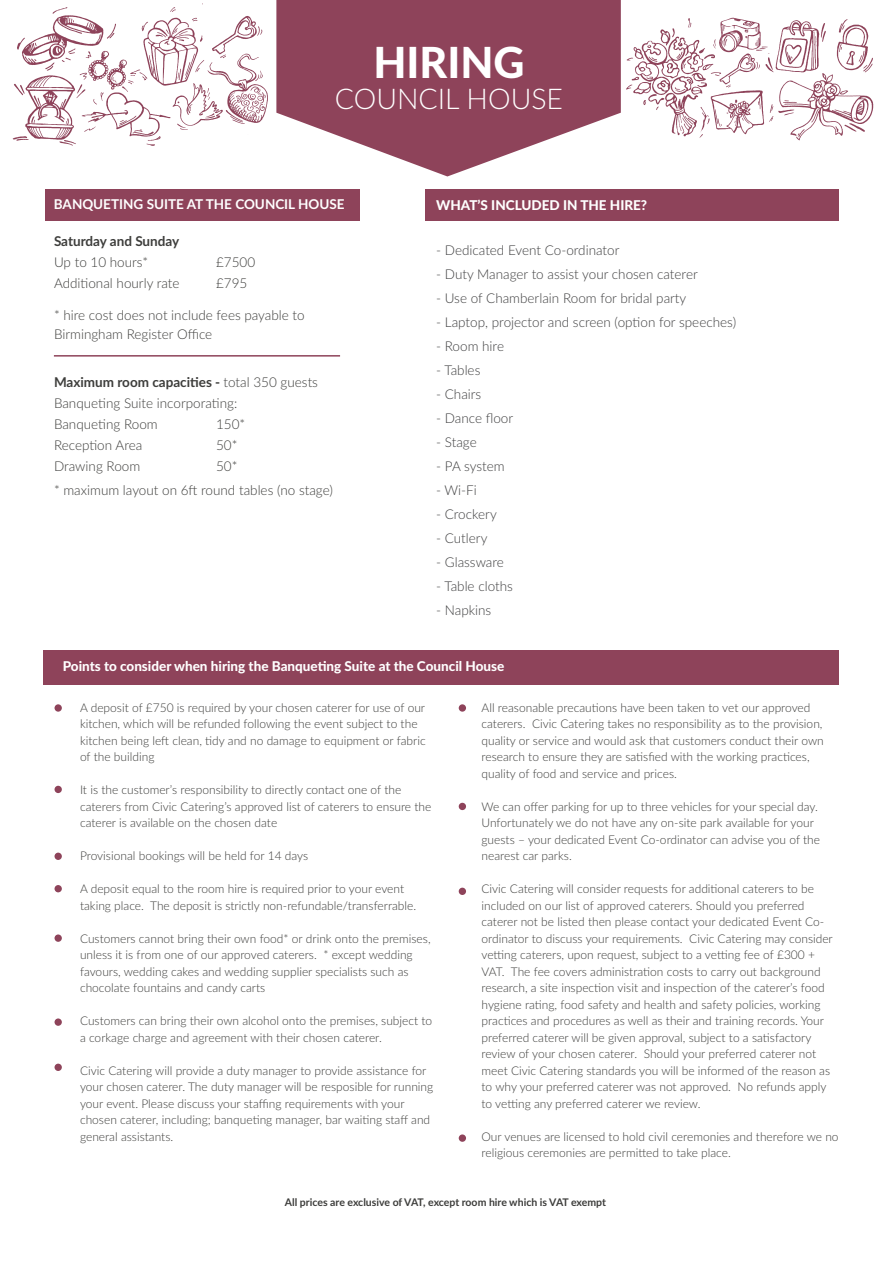
<style>
.page{position:relative;width:893px;height:1263px;background:#fff}
.page>*{position:absolute;margin:0;border:0;box-sizing:border-box;transform-origin:0 0}
.t1{font:800 42.9px "Lato";color:#fff}
.t2{font:300 28.5px "Lato";color:#fff}
.t3{font:300 13.5px/21px "Lato";color:#3d3d3b}
.t4{font:300 13.5px "Lato";color:#3e3e3f}
.t5{font:800 13.5px "Lato";color:#fff}
.t6{font:700 13.5px "Lato";color:#fff}
.t7{font:700 13.5px "Lato";color:#3d3d3b}
.t8{font:300 12px/16.5px "Lato";color:#3d3d3b}
.t9{font:700 10.5px "Lato";color:#3d3d3b}
.s1{font-weight:700}
</style>
<div class="page">
<div style="left:425px;top:190px;width:414px;height:31px;background:#8e435a"></div>
<svg style="left:276px;top:0;width:345px;height:176px;fill:#8e435a"></svg>
<svg style="left:13px;top:3px;width:255px;height:143px"></svg>
<svg style="left:626px;top:18px;width:247px;height:122px"></svg>
<div style="left:45px;top:189px;width:314px;height:31px;background:#8e435a"></div>
<div style="left:44px;top:651px;width:795px;height:34px;background:#8e435a"></div>
<div style="left:55px;top:704px;width:7px;height:8px;background:#8e435a;border-radius:50%"></div>
<div style="left:55px;top:786px;width:7px;height:7px;background:#8e435a;border-radius:50%"></div>
<div style="left:55px;top:853px;width:7px;height:7px;background:#8e435a;border-radius:50%"></div>
<div style="left:55px;top:885px;width:7px;height:7px;background:#8e435a;border-radius:50%"></div>
<div style="left:55px;top:934px;width:7px;height:8px;background:#8e435a;border-radius:50%"></div>
<div style="left:55px;top:1018px;width:7px;height:8px;background:#8e435a;border-radius:50%"></div>
<div style="left:55px;top:1064px;width:7px;height:7px;background:#8e435a;border-radius:50%"></div>
<div style="left:459px;top:1134px;width:7px;height:8px;background:#8e435a;border-radius:50%"></div>
<div style="left:459px;top:888px;width:7px;height:7px;background:#8e435a;border-radius:50%"></div>
<div style="left:459px;top:803px;width:7px;height:7px;background:#8e435a;border-radius:50%"></div>
<div style="left:459px;top:704px;width:7px;height:8px;background:#8e435a;border-radius:50%"></div>
<hr style="left:54px;top:355px;width:286px;height:2px;background:#8e435a">
<h1 class="t1" style="left:373px;top:30px;width:153px">HIRING</h1>
<h2 class="t2" style="left:335px;top:79px;width:230px">COUNCIL HOUSE</h2>
<p class="t6" style="left:54px;top:194px;width:292px">BANQUETING SUITE AT THE COUNCIL HOUSE</p>
<p class="t7" style="left:54px;top:231px;width:127px">Saturday and Sunday</p>
<p class="t3" style="left:54px;top:251px;width:96px">Up to 10 hours*</p>
<p class="t3" style="left:216px;top:251px;width:41px">£7500</p>
<p class="t3" style="left:54px;top:272px;width:127px">Additional hourly rate</p>
<p class="t3" style="left:216px;top:272px;width:33px">£795</p>
<p class="t3" style="left:54px;top:305px;width:252px;line-height:19.5px">* hire cost does not include fees payable to<br>Birmingham Register Office</p>
<p class="t3" style="left:54px;top:371px;width:265px"><span class="s1">Maximum room capacities -</span> total 350 guests<br>Banqueting Suite incorporating:<br>Banqueting Room</p>
<p class="t3" style="left:216px;top:413px;width:31px">150*</p>
<p class="t3" style="left:54px;top:434px;width:90px">Reception Area</p>
<p class="t3" style="left:216px;top:434px;width:23px">50*</p>
<p class="t3" style="left:54px;top:455px;width:88px">Drawing Room</p>
<p class="t3" style="left:54px;top:454px;width:280px;line-height:24px;text-indent:162px">50*<br>* maximum layout on 6ft round tables (no stage)</p>
<p class="t5" style="left:436px;top:195px;width:213px">WHAT’S INCLUDED IN THE HIRE?</p>
<p class="t4" style="left:436px;top:241px;width:185px">- Dedicated Event Co-ordinator</p>
<p class="t4" style="left:436px;top:265px;width:263px">- Duty Manager to assist your chosen caterer</p>
<p class="t4" style="left:436px;top:289px;width:252px">- Use of Chamberlain Room for bridal party</p>
<p class="t4" style="left:436px;top:313px;width:301px">- Laptop, projector and screen (option for speeches)</p>
<p class="t4" style="left:436px;top:337px;width:69px">- Room hire</p>
<p class="t4" style="left:436px;top:361px;width:46px">- Tables</p>
<p class="t4" style="left:436px;top:385px;width:47px">- Chairs</p>
<p class="t4" style="left:436px;top:409px;width:79px">- Dance floor</p>
<p class="t4" style="left:436px;top:433px;width:42px">- Stage</p>
<p class="t4" style="left:436px;top:457px;width:70px">- PA system</p>
<p class="t4" style="left:436px;top:481px;width:42px">- Wi-Fi</p>
<p class="t4" style="left:436px;top:505px;width:62px">- Crockery</p>
<p class="t4" style="left:436px;top:529px;width:53px">- Cutlery</p>
<p class="t4" style="left:436px;top:553px;width:69px">- Glassware</p>
<p class="t4" style="left:436px;top:577px;width:78px">- Table cloths</p>
<p class="t4" style="left:436px;top:601px;width:57px">- Napkins</p>
<p class="t5" style="left:63px;top:656px;width:443px">Points to consider when hiring the Banqueting Suite at the Council House</p>
<p class="t8" style="left:80px;top:699px;width:347px">A deposit of £750 is required by your chosen caterer for use of our kitchen, which will be refunded following the event subject to the kitchen being left clean, tidy and no damage to equipment or fabric of the building</p>
<p class="t8" style="left:80px;top:781px;width:353px">It is the customer’s responsibility to directly contact one of the caterers from Civic Catering’s approved list of caterers to ensure the caterer is available on the chosen date</p>
<p class="t8" style="left:80px;top:847px;width:230px">Provisional bookings will be held for 14 days</p>
<p class="t8" style="left:80px;top:880px;width:338px">A deposit equal to the room hire is required prior to your event taking place. The deposit is strictly non-refundable/transferrable.</p>
<p class="t8" style="left:80px;top:930px;width:352px">Customers cannot bring their own food* or drink onto the premises, unless it is from one of our approved caterers. * except wedding favours, wedding cakes and wedding supplier specialists such as chocolate fountains and candy carts</p>
<p class="t8" style="left:80px;top:1012px;width:354px">Customers can bring their own alcohol onto the premises, subject to a corkage charge and agreement with their chosen caterer.</p>
<p class="t8" style="left:80px;top:1062px;width:355px">Civic Catering will provide a duty manager to provide assistance for your chosen caterer. The duty manager will be resposible for running your event. Please discuss your staffing requirements with your chosen caterer, including; banqueting manager, bar waiting staff and general assistants.</p>
<p class="t8" style="left:481px;top:699px;width:344px">All reasonable precautions have been taken to vet our approved caterers. Civic Catering takes no responsibility as to the provision, quality or service and would ask that customers conduct their own research to ensure they are satisfied with the working practices, quality of food and service and prices.</p>
<p class="t8" style="left:481px;top:798px;width:340px">We can offer parking for up to three vehicles for your special day.<br>Unfortunately we do not have any on-site park available for your guests – your dedicated Event Co-ordinator can advise you of the nearest car parks.</p>
<p class="t8" style="left:481px;top:880px;width:353px">Civic Catering will consider requests for additional caterers to be included on our list of approved caterers. Should you preferred caterer not be listed then please contact your dedicated Event Co&shy;ordinator to discuss your requirements. Civic Catering may consider vetting caterers, upon request, subject to a vetting fee of £300 + VAT. The fee covers administration costs to carry out background research, a site inspection visit and inspection of the caterer’s food hygiene rating, food safety and health and safety policies, working practices and procedures as well as their and training records. Your preferred caterer will be given approval, subject to a satisfactory review of your chosen caterer. Should your preferred caterer not meet Civic Catering standards you will be informed of the reason as to why your preferred caterer was not approved. No refunds apply to vetting any preferred caterer we review.</p>
<p class="t8" style="left:481px;top:1128px;width:359px">Our venues are licensed to hold civil ceremonies and therefore we no religious ceremonies are permitted to take place.</p>
<p class="t9" style="left:285px;top:1195px;width:323px">All prices are exclusive of VAT, except room hire which is VAT exempt</p>
</div>
